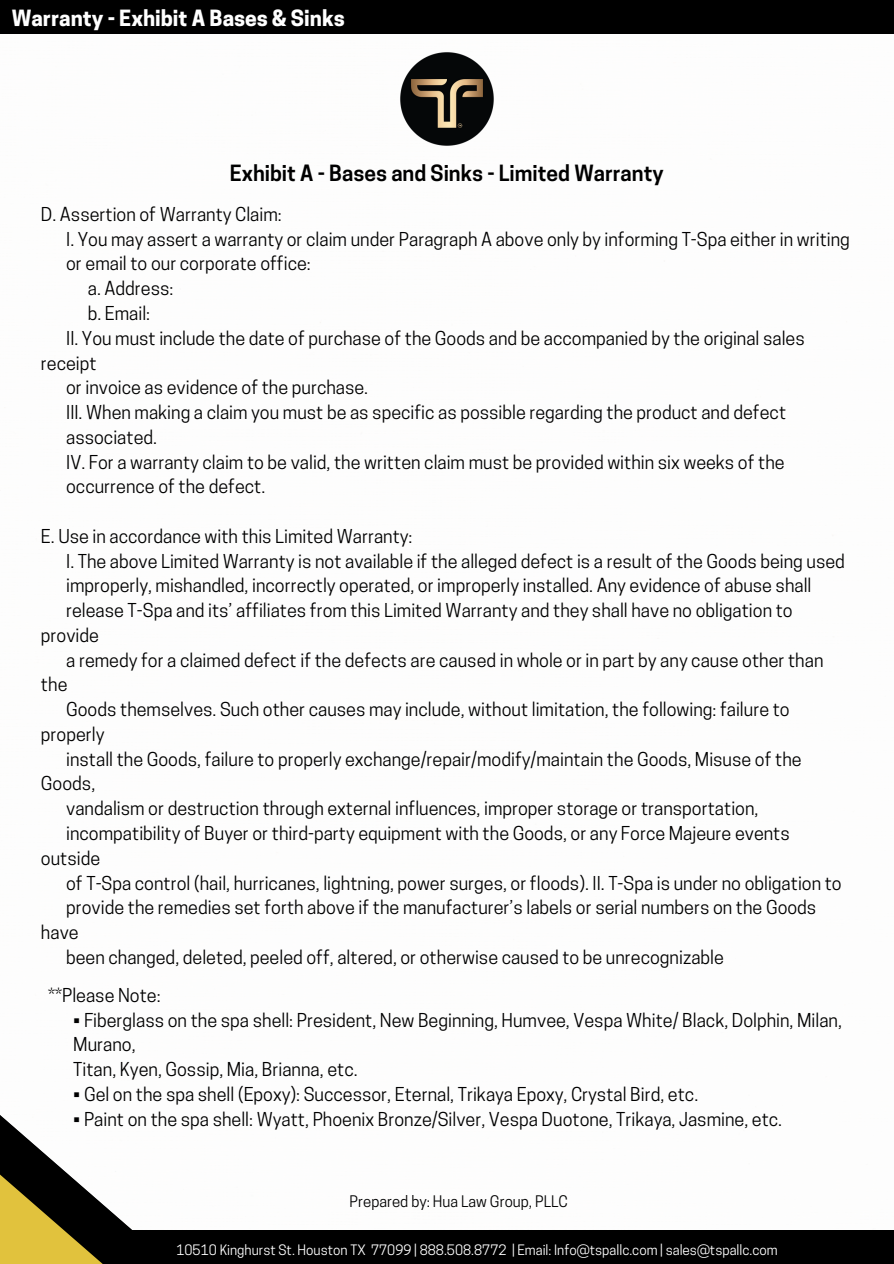
<style>
.page{position:relative;width:894px;height:1264px;background:#fff}
.page>*{position:absolute;margin:0;border:0;box-sizing:border-box;transform-origin:0 0}
.t1{font:600 21px "Cooper Hewitt";color:#000}
.t2{font:700 21px "Cooper Hewitt";color:#fff}
.t3{font:18px/24.8px "Cooper Hewitt";color:#000}
.t4{font:15px "Cooper Hewitt";color:#000}
.t5{font:13.5px "Cooper Hewitt";color:#fff}
</style>
<div class="page">
<div style="left:0;top:0;width:893px;height:34px;background:#000"></div>
<div style="left:0;top:1230px;width:893px;height:33px;background:#000"></div>
<svg style="left:0;top:1115px;width:132px;height:148px"></svg>
<img style="left:400px;top:52px;width:94px;height:94px">
<h1 class="t2" style="left:12px;top:10px;width:334px">Warranty - Exhibit A Bases &amp; Sinks</h1>
<p class="t1" style="left:230px;top:165px;width:435px">Exhibit A - Bases and Sinks - Limited Warranty</p>
<p class="t3" style="left:41px;top:204px;width:242px">D. Assertion of Warranty Claim:</p>
<h2 class="t3" style="left:66px;top:229px;width:785px">I. You may assert a warranty or claim under Paragraph A above only by informing T-Spa either in writing</h2>
<p class="t3" style="left:88px;top:253px;width:224px;text-indent:-22px">or email to our corporate office: a. Address:<br>b. Email:</p>
<h2 class="t3" style="left:41px;top:328px;width:765px;text-indent:25px">II. You must include the date of purchase of the Goods and be accompanied by the original sales receipt</h2>
<p class="t3" style="left:66px;top:377px;width:303px">or invoice as evidence of the purchase.</p>
<h2 class="t3" style="left:66px;top:402px;width:721px">III. When making a claim you must be as specific as possible regarding the product and defect</h2>
<p class="t3" style="left:66px;top:427px;width:92px">associated.</p>
<h2 class="t3" style="left:66px;top:451px;width:719px">IV. For a warranty claim to be valid, the written claim must be provided within six weeks of the</h2>
<p class="t3" style="left:66px;top:476px;width:200px">occurrence of the defect.</p>
<p class="t3" style="left:41px;top:526px;width:373px">E. Use in accordance with this Limited Warranty:</p>
<h2 class="t3" style="left:66px;top:550px;width:780px">I. The above Limited Warranty is not available if the alleged defect is a result of the Goods being used</h2>
<h2 class="t3" style="left:66px;top:575px;width:746px">improperly, mishandled, incorrectly operated, or improperly installed. Any evidence of abuse shall</h2>
<h2 class="t3" style="left:66px;top:600px;width:727px">release T-Spa and its’ affiliates from this Limited Warranty and they shall have no obligation to</h2>
<h2 class="t3" style="left:41px;top:625px;width:60px">provide</h2>
<h2 class="t3" style="left:66px;top:649px;width:758px">a remedy for a claimed defect if the defects are caused in whole or in part by any cause other than</h2>
<h2 class="t3" style="left:41px;top:674px;width:28px">the</h2>
<h2 class="t3" style="left:66px;top:699px;width:724px">Goods themselves. Such other causes may include, without limitation, the following: failure to</h2>
<h2 class="t3" style="left:41px;top:724px;width:65px">properly</h2>
<h2 class="t3" style="left:66px;top:748px;width:736px">install the Goods, failure to properly exchange/repair/modify/maintain the Goods, Misuse of the</h2>
<h2 class="t3" style="left:41px;top:773px;width:56px">Goods,</h2>
<p class="t3" style="left:66px;top:798px;width:693px">vandalism or destruction through external influences, improper storage or transportation,</p>
<h2 class="t3" style="left:66px;top:823px;width:725px">incompatibility of Buyer or third-party equipment with the Goods, or any Force Majeure events</h2>
<h2 class="t3" style="left:41px;top:847px;width:61px">outside</h2>
<h2 class="t3" style="left:66px;top:872px;width:776px">of T-Spa control (hail, hurricanes, lightning, power surges, or floods). II. T-Spa is under no obligation to</h2>
<h2 class="t3" style="left:66px;top:897px;width:751px">provide the remedies set forth above if the manufacturer’s labels or serial numbers on the Goods</h2>
<h2 class="t3" style="left:41px;top:922px;width:39px">have</h2>
<p class="t3" style="left:66px;top:946px;width:659px">been changed, deleted, peeled off, altered, or otherwise caused to be unrecognizable</p>
<h2 class="t3" style="left:48px;top:984px;width:114px">**Please Note:</h2>
<h2 class="t3" style="left:73px;top:1009px;width:770px">• Fiberglass on the spa shell: President, New Beginning, Humvee, Vespa White/ Black, Dolphin, Milan,<br>Murano,<br>Titan, Kyen, Gossip, Mia, Brianna, etc.</h2>
<h2 class="t3" style="left:73px;top:1083px;width:626px">• Gel on the spa shell (Epoxy): Successor, Eternal, Trikaya Epoxy, Crystal Bird, etc.</h2>
<h2 class="t3" style="left:73px;top:1108px;width:710px">• Paint on the spa shell: Wyatt, Phoenix Bronze/Silver, Vespa Duotone, Trikaya, Jasmine, etc.</h2>
<p class="t4" style="left:349px;top:1195px;width:219px">Prepared by: Hua Law Group, PLLC</p>
<p class="t5" style="left:176px;top:1244px;width:602px">10510 Kinghurst St. Houston TX 77099 | 888.508.8772 | Email: Info@tspallc.com | sales@tspallc.com</p>
</div>
